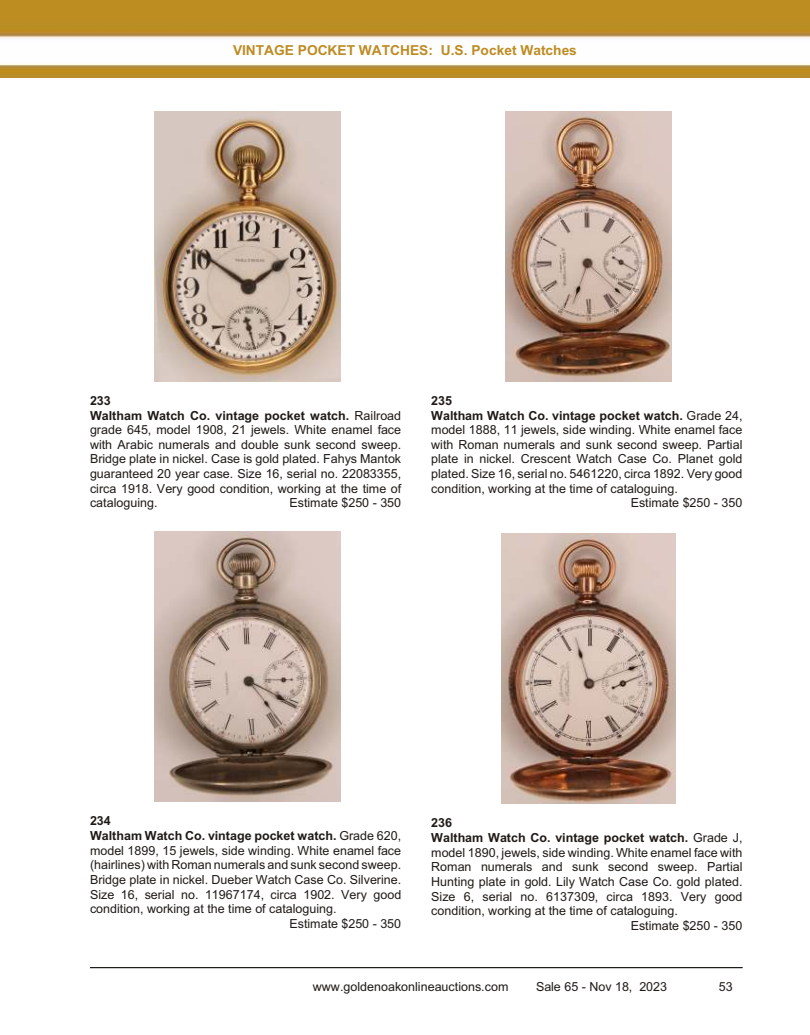
<style>
.page{position:relative;width:810px;height:1035px;background:#fff}
.page>*{position:absolute;margin:0;border:0;box-sizing:border-box;transform-origin:0 0}
.t1{font:700 13.75px "Arial";color:#bd8c24}
.t2{font:12.5px/14.6px "Arial";color:#1f1a17}
.t3{font:700 12.5px "Arial";color:#1f1a17}
.s1{font-weight:700}
.s2{font-weight:400}
</style>
<div class="page">
<img style="left:0;top:1px;width:810px;height:76px">
<hr style="left:0;top:0;width:810px;height:1px;background:#1f1a17">
<hr style="left:90px;top:967px;width:652px;height:1px;background:#1f1a17">
<img style="left:155px;top:532px;width:185px;height:270px">
<img style="left:506px;top:111px;width:166px;height:270px">
<img style="left:502px;top:534px;width:174px;height:270px">
<img style="left:154px;top:111px;width:187px;height:270px">
<p class="t1" style="left:233px;top:45px;width:345px">VINTAGE POCKET WATCHES: U.S. Pocket Watches</p>
<p class="t2" style="left:90px;top:394px;width:313px"><span class="s1">233<br>Waltham Watch Co. vintage pocket watch.</span> Railroad grade 645, model 1908, 21 jewels. White enamel face with Arabic numerals and double sunk second sweep.<br>Bridge plate in nickel. Case is gold plated. Fahys Mantok guaranteed 20 year case. Size 16, serial no. 22083355, circa 1918. Very good condition, working at the time of cataloguing.</p>
<p class="t2" style="left:289px;top:497px;width:113px">Estimate $250 - 350</p>
<p class="t3" style="left:431px;top:396px;width:22px">235</p>
<p class="t3" style="left:431px;top:410px;width:313px">Waltham Watch Co. vintage pocket watch. <span class="s2">Grade 24,</span></p>
<p class="t2" style="left:431px;top:424px;width:313px">model 1888, 11 jewels, side winding. White enamel face</p>
<p class="t2" style="left:431px;top:438px;width:313px">with Roman numerals and sunk second sweep. Partial</p>
<p class="t2" style="left:431px;top:453px;width:313px">plate in nickel. Crescent Watch Case Co. Planet gold</p>
<p class="t2" style="left:431px;top:467px;width:313px">plated. Size 16, serial no. 5461220, circa 1892. Very good</p>
<p class="t2" style="left:431px;top:482px;width:248px">condition, working at the time of cataloguing.</p>
<p class="t2" style="left:631px;top:497px;width:113px">Estimate $250 - 350</p>
<p class="t3" style="left:90px;top:816px;width:22px">234</p>
<p class="t3" style="left:90px;top:831px;width:313px">Waltham Watch Co. vintage pocket watch. <span class="s2">Grade 620,</span></p>
<p class="t2" style="left:90px;top:844px;width:313px">model 1899, 15 jewels, side winding. White enamel face</p>
<p class="t2" style="left:90px;top:859px;width:313px">(hairlines) with Roman numerals and sunk second sweep.</p>
<p class="t2" style="left:90px;top:873px;width:313px">Bridge plate in nickel. Dueber Watch Case Co. Silverine.</p>
<p class="t2" style="left:90px;top:888px;width:313px">Size 16, serial no. 11967174, circa 1902. Very good</p>
<p class="t2" style="left:90px;top:903px;width:248px">condition, working at the time of cataloguing.</p>
<p class="t2" style="left:289px;top:917px;width:113px">Estimate $250 - 350</p>
<p class="t3" style="left:431px;top:818px;width:22px">236</p>
<p class="t3" style="left:431px;top:833px;width:313px">Waltham Watch Co. vintage pocket watch. <span class="s2">Grade J,</span></p>
<p class="t2" style="left:431px;top:846px;width:313px">model 1890, jewels, side winding. White enamel face with</p>
<p class="t2" style="left:431px;top:861px;width:313px">Roman numerals and sunk second sweep. Partial</p>
<p class="t2" style="left:431px;top:875px;width:313px">Hunting plate in gold. Lily Watch Case Co. gold plated.</p>
<p class="t2" style="left:431px;top:890px;width:313px">Size 6, serial no. 6137309, circa 1893. Very good</p>
<p class="t2" style="left:431px;top:905px;width:248px">condition, working at the time of cataloguing.</p>
<p class="t2" style="left:631px;top:919px;width:113px">Estimate $250 - 350</p>
<p class="t2" style="left:313px;top:981px;width:197px">www.goldenoakonlineauctions.com</p>
<p class="t2" style="left:536px;top:981px;width:133px">Sale 65 - Nov 18, 2023</p>
<p class="t2" style="left:719px;top:981px;width:15px">53</p>
</div>
